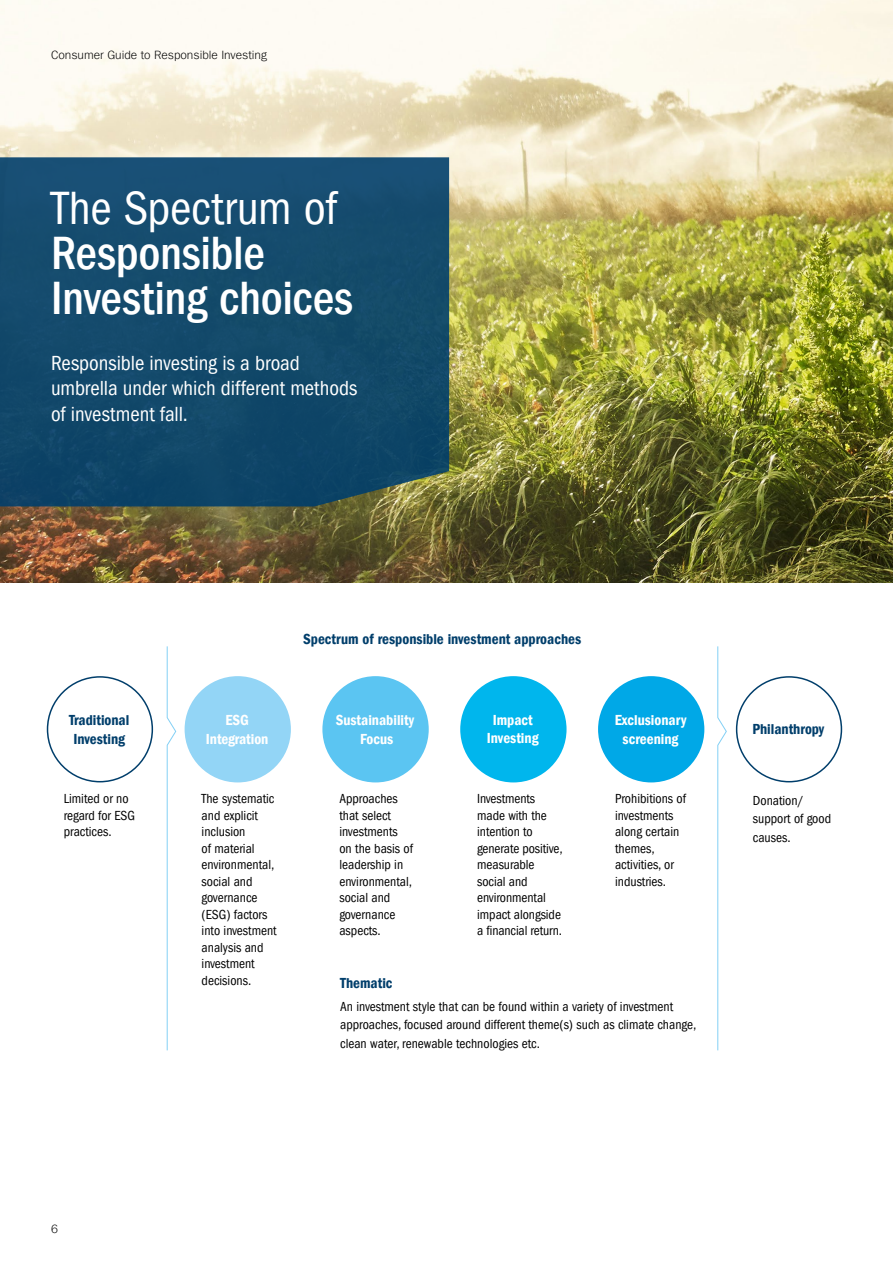
<style>
.page{position:relative;width:893px;height:1263px;background:#fff}
.page>*{position:absolute;margin:0;border:0;box-sizing:border-box;transform-origin:0 0}
.t1{font:500 condensed 48px/45px "ITC Frank Gofor Ameriprise";letter-spacing:-.005em;color:#fff}
.t2{font:condensed 48px "ITC Frank Gofor Ameriprise";letter-spacing:-.005em;color:#fff}
.t3{font:condensed 21px/25.5px "ITC Frank Gofor Ameriprise";color:#fff}
.t4{font:15px/19.5px "ITC Frank Gofor Ameriprise Dm Cn";color:#003e6b}
.t5{font:15px/19.5px "ITC Frank Gofor Ameriprise Dm Cn";color:#fff;text-align:center}
.t6{font:condensed 13.5px/16.5px "ITC Frank Gofor Ameriprise";color:#000}
.t7{font:300 12px "ITC Frank Gofor Ameriprise";color:#000}
</style>
<div class="page">
<img style="left:0;top:0;width:893px;height:583px">
<div style="left:47px;top:676px;width:106px;height:106px;border:2px solid #003e6b;border-radius:50%"></div>
<div style="left:185px;top:676px;width:106px;height:106px;background:#93d5f6;border-radius:50%"></div>
<div style="left:322px;top:676px;width:107px;height:106px;background:#5bc5f2;border-radius:50%"></div>
<div style="left:460px;top:676px;width:107px;height:106px;background:#00b6ed;border-radius:50%"></div>
<div style="left:598px;top:676px;width:106px;height:106px;background:#00a8e7;border-radius:50%"></div>
<div style="left:736px;top:676px;width:106px;height:106px;border:2px solid #003e6b;border-radius:50%"></div>
<svg style="left:167px;top:646px;width:9px;height:405px"></svg>
<svg style="left:717px;top:646px;width:10px;height:405px"></svg>
<svg style="left:0;top:157px;width:449px;height:349px;background:#154a6b"></svg>
<p class="t7" style="left:51px;top:48px;width:218px">Consumer Guide to Responsible Investing</p>
<h1 class="t2" style="left:51px;top:181px;width:287px">The Spectrum of</h1>
<h1 class="t1" style="left:51px;top:231px;width:304px">Responsible<br>Investing choices</h1>
<h2 class="t3" style="left:51px;top:350px;width:308px">Responsible investing is a broad umbrella under which different methods of investment fall.</h2>
<p class="t4" style="left:69px;top:710px;width:62px">Traditional<br>Investing</p>
<p class="t6" style="left:64px;top:791px;width:73px">Limited or no regard for ESG practices.</p>
<p class="t4" style="left:303px;top:629px;width:279px">Spectrum of responsible investment approaches</p>
<p class="t5" style="left:206px;top:710px;width:64px">ESG<br>Integration</p>
<p class="t6" style="left:202px;top:791px;width:77px">The systematic and explicit inclusion<br>of material environmental, social and governance (ESG) factors into investment analysis and investment decisions.</p>
<p class="t5" style="left:336px;top:710px;width:80px">Sustainability<br>Focus</p>
<p class="t6" style="left:339px;top:791px;width:75px">Approaches that select investments on the basis of leadership in environmental, social and governance aspects.</p>
<p class="t5" style="left:487px;top:711px;width:53px;line-height:18px">Impact<br>Investing</p>
<p class="t6" style="left:477px;top:791px;width:87px">Investments made with the intention to generate positive, measurable social and environmental impact alongside a financial return.</p>
<p class="t5" style="left:615px;top:710px;width:73px">Exclusionary screening</p>
<p class="t6" style="left:615px;top:791px;width:72px">Prohibitions of investments along certain themes, activities, or industries.</p>
<p class="t4" style="left:340px;top:974px;width:54px">Thematic</p>
<p class="t6" style="left:340px;top:997px;width:358px;line-height:18.3px">An investment style that can be found within a variety of investment approaches, focused around different theme(s) such as climate change, clean water, renewable technologies etc.</p>
<p class="t4" style="left:752px;top:720px;width:73px">Philanthropy</p>
<p class="t6" style="left:753px;top:791px;width:80px;line-height:18.3px">Donation/ support of good causes.</p>
<p class="t7" style="left:51px;top:1222px;width:8px">6</p>
</div>
